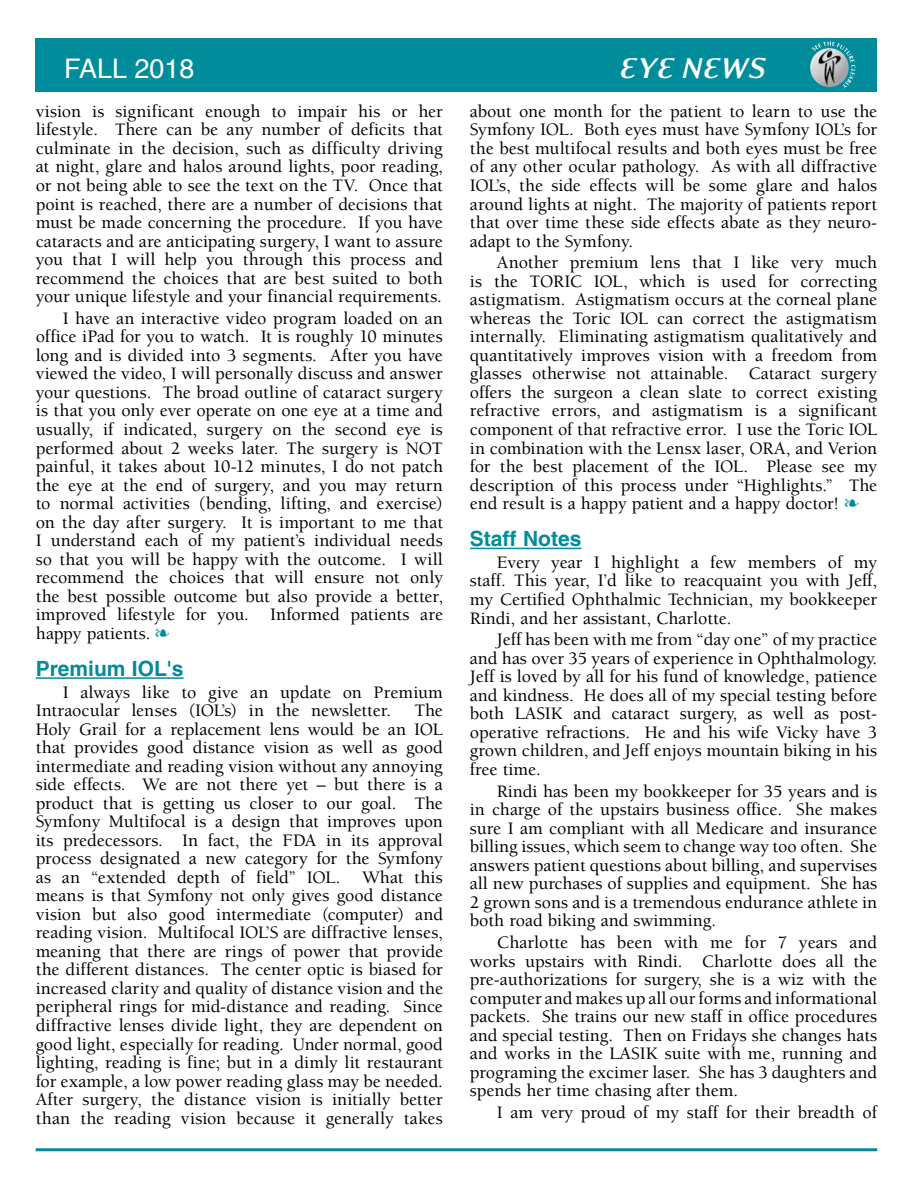
<style>
.page{position:relative;width:918px;height:1188px;background:#fff}
.page>*{position:absolute;margin:0;border:0;box-sizing:border-box;transform-origin:0 0}
.t1{font:33px "Eidetic Modern Bold Italic TT";color:#fff}
.t2{font:27px "Helvetica";color:#fff}
.t3{font:700 21px "Helvetica";color:#008c9a}
.t4{font:500 18px/18.5px "Berkeley";color:#000;text-align:justify}
.s1{color:#008c9a}
</style>
<div class="page">
<hr style="left:36px;top:1148px;width:841px;height:3px;background:#008c9a">
<div style="left:36px;top:38px;width:841px;height:54px;background:#008c9a"></div>
<hr style="left:36px;top:677px;width:148px;height:2px;background:#008c9a">
<hr style="left:470px;top:548px;width:111px;height:1px;background:#008c9a">
<svg style="left:812px;top:41px;width:43px;height:48px"></svg>
<img style="left:810px;top:48px;width:39px;height:39px;border-radius:19px">
<h2 class="t2" style="left:64px;top:48px;width:132px">FALL 2018</h2>
<h1 class="t1" style="left:619px;top:51px;width:148px">EYE NEWS</h1>
<p class="t4" style="left:36px;top:102px;width:409px">vision is significant enough to impair his or her lifestyle. There can be any number of deficits that culminate in the decision, such as difficulty driving at night, glare and halos around lights, poor reading, or not being able to see the text on the TV. Once that point is reached, there are a number of decisions that must be made concerning the procedure. If you have cataracts and are anticipating surgery, I want to assure you that I will help you through this process and recommend the choices that are best suited to both your unique lifestyle and your financial requirements.</p>
<p class="t4" style="left:36px;top:309px;width:409px;text-indent:27px">I have an interactive video program loaded on an office iPad for you to watch. It is roughly 10 minutes long and is divided into 3 segments. After you have viewed the video, I will personally discuss and answer your questions. The broad outline of cataract surgery is that you only ever operate on one eye at a time and usually, if indicated, surgery on the second eye is performed about 2 weeks later. The surgery is NOT painful, it takes about 10-12 minutes, I do not patch the eye at the end of surgery, and you may return to normal activities (bending, lifting, and exercise) on the day after surgery. It is important to me that I understand each of my patient’s individual needs so that you will be happy with the outcome. I will recommend the choices that will ensure not only the best possible outcome but also provide a better, improved lifestyle for you. Informed patients are happy patients. <span class="s1">❧</span></p>
<p class="t3" style="left:36px;top:656px;width:149px">Premium IOL's</p>
<p class="t4" style="left:36px;top:683px;width:409px;text-indent:27px">I always like to give an update on Premium<br>Intraocular lenses (IOL’s) in the newsletter.</p>
<p class="t4" style="left:470px;top:102px;width:409px">about one month for the patient to learn to use the Symfony IOL. Both eyes must have Symfony IOL’s for the best multifocal results and both eyes must be free of any other ocular pathology. As with all diffractive IOL’s, the side effects will be some glare and halos around lights at night. The majority of patients report that over time these side effects abate as they neuro&shy;adapt to the Symfony.</p>
<p class="t4" style="left:470px;top:254px;width:409px;text-indent:27px">Another premium lens that I like very much is the TORIC IOL, which is used for correcting astigmatism. Astigmatism occurs at the corneal plane whereas the Toric IOL can correct the astigmatism internally. Eliminating astigmatism qualitatively and quantitatively improves vision with a freedom from glasses otherwise not attainable. Cataract surgery offers the surgeon a clean slate to correct existing refractive errors, and astigmatism is a significant component of that refractive error. I use the Toric IOL in combination with the Lensx laser, ORA, and Verion for the best placement of the IOL. Please see my description of this process under “Highlights.” The end result is a happy patient and a happy doctor! <span class="s1">❧</span></p>
<p class="t3" style="left:470px;top:526px;width:113px">Staff Notes</p>
<p class="t4" style="left:470px;top:553px;width:409px;text-indent:27px">Every year I highlight a few members of my staff. This year, I’d like to reacquaint you with Jeff, my Certified Ophthalmic Technician, my bookkeeper Rindi, and her assistant, Charlotte.</p>
<p class="t4" style="left:470px;top:631px;width:409px;text-indent:27px">Jeff has been with me from “day one” of my practice and has over 35 years of experience in Ophthalmology.<br>Jeff is loved by all for his fund of knowledge, patience and kindness. He does all of my special testing before both LASIK and cataract surgery, as well as post&shy;operative refractions. He and his wife Vicky have 3 grown children, and Jeff enjoys mountain biking in his free time.</p>
<p class="t4" style="left:470px;top:782px;width:409px;text-indent:27px">Rindi has been my bookkeeper for 35 years and is in charge of the upstairs business office. She makes sure I am compliant with all Medicare and insurance billing issues, which seem to change way too often. She answers patient questions about billing, and supervises all new purchases of supplies and equipment. She has 2 grown sons and is a tremendous endurance athlete in both road biking and swimming.</p>
<p class="t4" style="left:470px;top:934px;width:409px;text-indent:27px">Charlotte has been with me for 7 years and works upstairs with Rindi. Charlotte does all the pre-authorizations for surgery, she is a wiz with the computer and makes up all our forms and informational packets. She trains our new staff in office procedures and special testing. Then on Fridays she changes hats and works in the LASIK suite with me, running and programing the excimer laser. She has 3 daughters and spends her time chasing after them.</p>
<p class="t4" style="left:497px;top:1104px;width:382px">I am very proud of my staff for their breadth of</p>
<p class="t4" style="left:36px;top:702px;width:409px;text-indent:379px">The Holy Grail for a replacement lens would be an IOL that provides good distance vision as well as good intermediate and reading vision without any annoying side effects. We are not there yet – but there is a product that is getting us closer to our goal. The Symfony Multifocal is a design that improves upon its predecessors. In fact, the FDA in its approval process designated a new category for the Symfony as an “extended depth of field” IOL. What this means is that Symfony not only gives good distance vision but also good intermediate (computer) and reading vision. Multifocal IOL’S are diffractive lenses, meaning that there are rings of power that provide the different distances. The center optic is biased for increased clarity and quality of distance vision and the peripheral rings for mid-distance and reading. Since diffractive lenses divide light, they are dependent on good light, especially for reading. Under normal, good lighting, reading is fine; but in a dimly lit restaurant for example, a low power reading glass may be needed.<br>After surgery, the distance vision is initially better than the reading vision because it generally takes</p>
</div>
